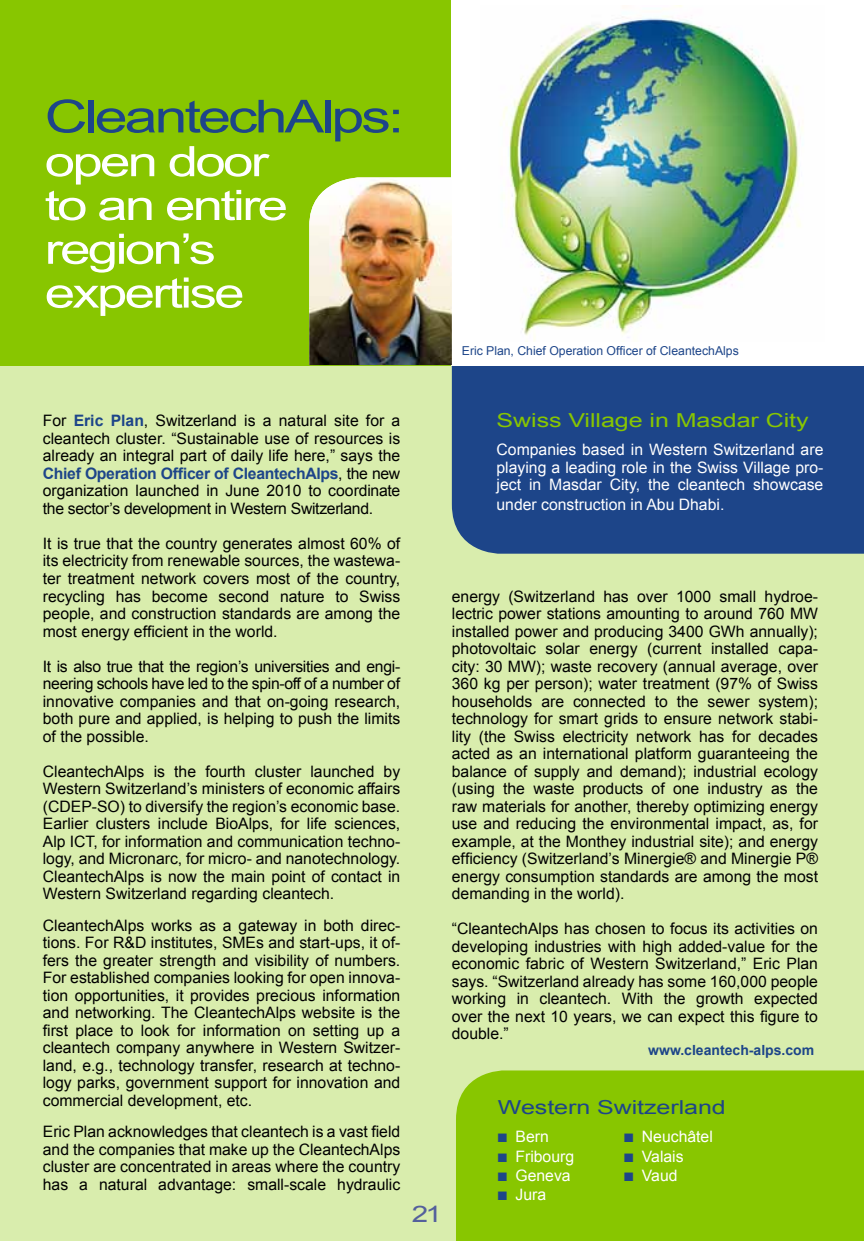
<style>
.page{position:relative;width:864px;height:1241px;background:#fff}
.page>*{position:absolute;margin:0;border:0;box-sizing:border-box;transform-origin:0 0}
.t1{font:45.5px "Arial";letter-spacing:-.05em;color:#1d4589;scale:1.3 1}
.t2{font:42px/43.8px "Arial";letter-spacing:-.05em;color:#fff;scale:1.3 1}
.t3{font:22.75px "Arial";color:#54609c;scale:1.3 1}
.t4{font:19.25px "Arial";letter-spacing:-.005em;color:#88c600;scale:1.3 1}
.t5{font:19.25px "Arial";letter-spacing:-.005em;color:#1d4589;scale:1.3 1}
.t6{font:15.75px/17.5px "Arial";color:#000;text-align:justify}
.t7{font:15.75px/17.5px "Arial";color:#fff;text-align:justify}
.t8{font:700 14px "Arial";color:#1d4589}
.t9{font:12.25px "Arial";color:#1d4589}
.s1{font-size:43.75px}
.s2{font-weight:700;color:#1d4589}
.s3{color:#1d4589}
</style>
<div class="page">
<div style="left:0;top:0;width:863px;height:1240px;background:#d9edad"></div>
<div style="left:456px;top:1070px;width:407px;height:170px;background:#88c600"></div>
<div style="left:451px;top:365px;width:412px;height:188px;background:#1d4589"></div>
<div style="left:0;top:0;width:863px;height:365px;background:#88c600"></div>
<div style="left:451px;top:0;width:412px;height:365px;background:#fff"></div>
<img style="left:500px;top:6px;width:303px;height:335px">
<img style="left:309px;top:177px;width:142px;height:188px">
<h1 class="t1" style="left:45px;top:91px;width:277px">CleantechAlps<span class="s1">:</span></h1>
<h2 class="t2" style="left:45px;top:139px;width:189px">open door to an entire region’s expertise</h2>
<p class="t9" style="left:461px;top:344px;width:278px">Eric Plan, Chief Operation Officer of CleantechAlps</p>
<p class="t6" style="left:43px;top:412px;width:359px">For <span class="s2">Eric Plan</span>, Switzerland is a natural site for a cleantech cluster. “Sustainable use of resources is already an integral part of daily life here,” says the <span class="s2">Chief Operation Officer of CleantechAlps</span>, the new organization launched in June 2010 to coordinate the sector’s development in Western Switzerland.</p>
<p class="t6" style="left:43px;top:534px;width:359px">It is true that the country generates almost 60% of its electricity from renewable sources, the wastewa&shy;ter treatment network covers most of the country, recycling has become second nature to Swiss people, and construction standards are among the most energy efficient in the world.</p>
<p class="t6" style="left:43px;top:657px;width:359px">It is also true that the region’s universities and engi&shy;neering schools have led to the spin-off of a number of innovative companies and that on-going research, both pure and applied, is helping to push the limits of the possible.</p>
<p class="t6" style="left:43px;top:762px;width:359px">CleantechAlps is the fourth cluster launched by Western Switzerland’s ministers of economic affairs (CDEP-SO) to diversify the region’s economic base.<br>Earlier clusters include BioAlps, for life sciences, Alp ICT, for information and communication techno&shy;logy, and Micronarc, for micro- and nanotechnology.<br>CleantechAlps is now the main point of contact in Western Switzerland regarding cleantech.</p>
<p class="t6" style="left:43px;top:916px;width:359px">CleantechAlps works as a gateway in both direc&shy;tions. For R&amp;D institutes, SMEs and start-ups, it of&shy;fers the greater strength and visibility of numbers.<br>For established companies looking for open innova&shy;tion opportunities, it provides precious information and networking. The CleantechAlps website is the first place to look for information on setting up a cleantech company anywhere in Western Switzer&shy;land, e.g., technology transfer, research at techno&shy;logy parks, government support for innovation and commercial development, etc.</p>
<p class="t6" style="left:43px;top:1122px;width:359px">Eric Plan acknowledges that cleantech is a vast field and the companies that make up the CleantechAlps cluster are concentrated in areas where the country has a natural advantage: small-scale hydraulic</p>
<h3 class="t3" style="left:411px;top:1200px;width:25px">21</h3>
<p class="t4" style="left:496px;top:409px;width:241px">Swiss Village in Masdar City</p>
<p class="t7" style="left:496px;top:441px;width:328px">Companies based in Western Switzerland are playing a leading role in the Swiss Village pro&shy;ject in Masdar City, the cleantech showcase</p>
<p class="t7" style="left:496px;top:495px;width:229px">under construction in Abu Dhabi.</p>
<p class="t6" style="left:451px;top:587px;width:367px">energy (Switzerland has over 1000 small hydroe&shy;lectric power stations amounting to around 760 MW installed power and producing 3400 GWh annually); photovoltaic solar energy (current installed capa&shy;city: 30 MW); waste recovery (annual average, over 360 kg per person); water treatment (97% of Swiss households are connected to the sewer system); technology for smart grids to ensure network stabi&shy;lity (the Swiss electricity network has for decades acted as an international platform guaranteeing the balance of supply and demand); industrial ecology (using the waste products of one industry as the raw materials for another, thereby optimizing energy use and reducing the environmental impact, as, for example, at the Monthey industrial site); and energy efficiency (Switzerland’s Minergie® and Minergie P® energy consumption standards are among the most demanding in the world).</p>
<p class="t6" style="left:451px;top:919px;width:367px">“CleantechAlps has chosen to focus its activities on developing industries with high added-value for the economic fabric of Western Switzerland,” Eric Plan says. “Switzerland already has some 160,000 people working in cleantech. With the growth expected over the next 10 years, we can expect this figure to double.”</p>
<p class="t8" style="left:648px;top:1041px;width:167px">www.cleantech-alps.com</p>
<p class="t5" style="left:498px;top:1096px;width:177px">Western Switzerland</p>
<p class="t7" style="left:498px;top:1127px;width:52px"><span class="s3">■</span> Bern</p>
<p class="t7" style="left:624px;top:1127px;width:90px"><span class="s3">■</span> Neuchâtel</p>
<p class="t7" style="left:498px;top:1147px;width:78px"><span class="s3">■</span> Fribourg</p>
<p class="t7" style="left:624px;top:1147px;width:61px"><span class="s3">■</span> Valais</p>
<p class="t7" style="left:498px;top:1166px;width:74px"><span class="s3">■</span> Geneva</p>
<p class="t7" style="left:624px;top:1166px;width:55px"><span class="s3">■</span> Vaud</p>
<p class="t7" style="left:498px;top:1185px;width:50px"><span class="s3">■</span> Jura</p>
</div>
